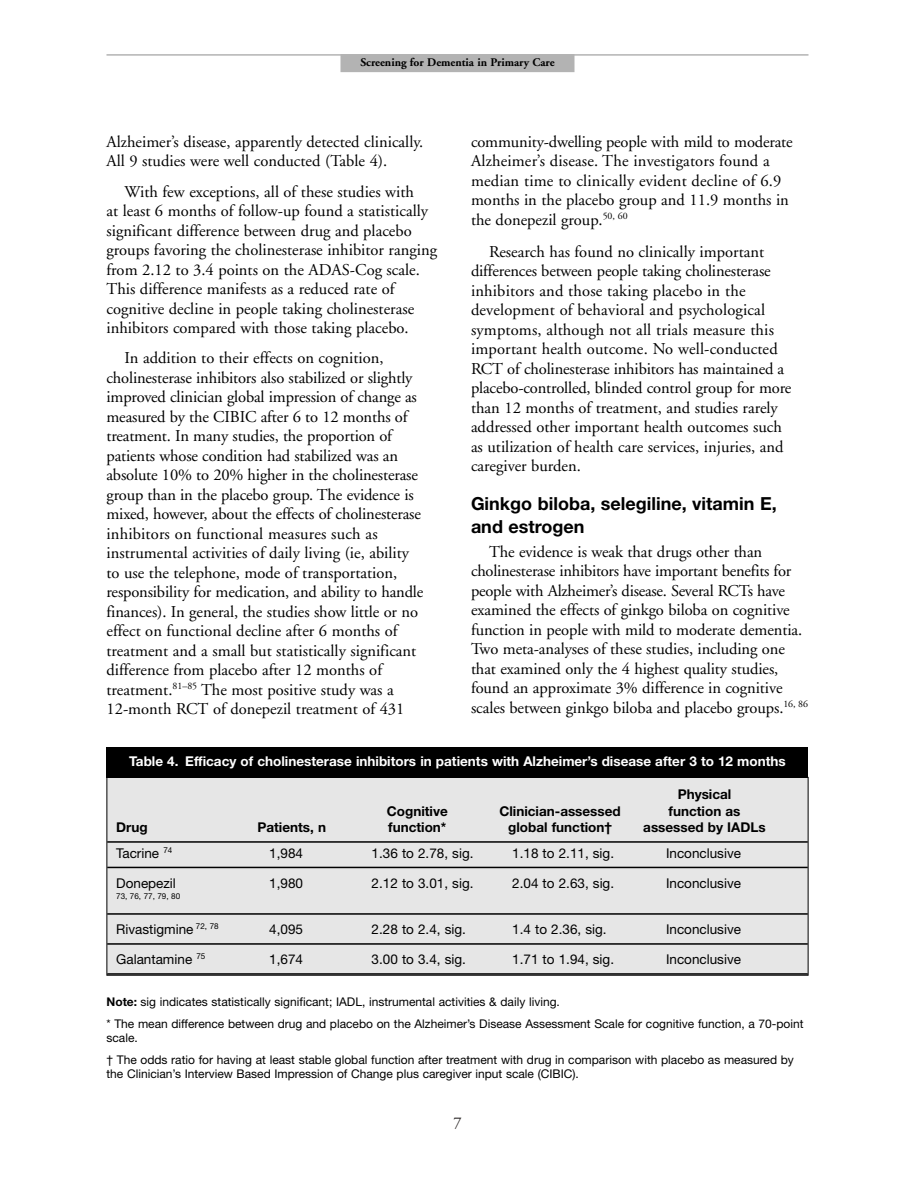
<style>
.page{position:relative;width:918px;height:1188px;background:#fff}
.page>*{position:absolute;margin:0;border:0;box-sizing:border-box;transform-origin:0 0}
.t1{font:700 18px/22.5px "Helvetica Neue";color:#000}
.t2{font:16.5px/19.5px "Adobe Garamond";color:#000}
.t3{font:16.5px "Adobe Garamond";color:#231f1f}
.t4{font:13.5px "Helvetica Neue";color:#000}
.t5{font:700 13.5px "Helvetica Neue";color:#000}
.t6{font:700 13.5px "Helvetica Neue";color:#fff}
.t7{font:12px/22.5px "Helvetica Neue";color:#000}
.t8{font:700 11.7px "Adobe Garamond";color:#000}
.t9{font:8.1px "Helvetica Neue";color:#000}
.s1{font-weight:700}
</style>
<div class="page">
<hr style="left:106px;top:54px;width:702px;height:2px;background:#b3b3b3">
<div style="left:340px;top:54px;width:234px;height:18px;background:#b3b3b3"></div>
<div style="left:107px;top:778px;width:701px;height:197px;background:#e6e6e6"></div>
<hr style="left:107px;top:841px;width:701px;height:2px;background:#000">
<hr style="left:107px;top:867px;width:701px;height:1px;background:#000">
<hr style="left:107px;top:913px;width:701px;height:2px;background:#000">
<hr style="left:107px;top:943px;width:701px;height:2px;background:#000">
<hr style="left:107px;top:973px;width:701px;height:2px;background:#000">
<div style="left:106px;top:777px;width:702px;height:199px;border:1px solid #000"></div>
<div style="left:106px;top:747px;width:702px;height:31px;background:#000"></div>
<p class="t8" style="left:360px;top:58px;width:196px">Screening for Dementia in Primary Care</p>
<p class="t2" style="left:106px;top:133px;width:318px">Alzheimer’s disease, apparently detected clinically.<br>All 9 studies were well conducted (Table 4).</p>
<p class="t2" style="left:106px;top:183px;width:332px;text-indent:18px">With few exceptions, all of these studies with<br>at least 6 months of follow-up found a statistically significant difference between drug and placebo groups favoring the cholinesterase inhibitor ranging from 2.12 to 3.4 points on the ADAS-Cog scale.<br>This difference manifests as a reduced rate of cognitive decline in people taking cholinesterase inhibitors compared with those taking placebo.</p>
<p class="t2" style="left:106px;top:350px;width:318px;text-indent:18px">In addition to their effects on cognition, cholinesterase inhibitors also stabilized or slightly improved clinician global impression of change as measured by the CIBIC after 6 to 12 months of treatment. In many studies, the proportion of patients whose condition had stabilized was an absolute 10% to 20% higher in the cholinesterase group than in the placebo group. The evidence is mixed, however, about the effects of cholinesterase inhibitors on functional measures such as instrumental activities of daily living (ie, ability to use the telephone, mode of transportation, responsibility for medication, and ability to handle finances). In general, the studies show little or no effect on functional decline after 6 months of treatment and a small but statistically significant difference from placebo after 12 months of treatment.<sup>81–85</sup> The most positive study was a 12-month RCT of donepezil treatment of 431</p>
<p class="t2" style="left:471px;top:133px;width:323px">community-dwelling people with mild to moderate Alzheimer’s disease. The investigators found a median time to clinically evident decline of 6.9 months in the placebo group and 11.9 months in the donepezil group.<sup>50,</sup> <sup>60</sup></p>
<p class="t2" style="left:471px;top:243px;width:322px;text-indent:18px">Research has found no clinically important differences between people taking cholinesterase inhibitors and those taking placebo in the development of behavioral and psychological symptoms, although not all trials measure this important health outcome. No well-conducted RCT of cholinesterase inhibitors has maintained a placebo-controlled, blinded control group for more than 12 months of treatment, and studies rarely addressed other important health outcomes such as utilization of health care services, injuries, and caregiver burden.</p>
<p class="t1" style="left:471px;top:494px;width:307px">Ginkgo biloba, selegiline, vitamin E, and estrogen</p>
<p class="t2" style="left:471px;top:544px;width:339px;text-indent:18px">The evidence is weak that drugs other than cholinesterase inhibitors have important benefits for people with Alzheimer’s disease. Several RCTs have examined the effects of ginkgo biloba on cognitive function in people with mild to moderate dementia.<br>Two meta-analyses of these studies, including one that examined only the 4 highest quality studies, found an approximate 3% difference in cognitive scales between ginkgo biloba and placebo groups.<sup>16,</sup> <sup>86</sup></p>
<p class="t6" style="left:129px;top:756px;width:658px">Table 4. Efficacy of cholinesterase inhibitors in patients with Alzheimer’s disease after 3 to 12 months</p>
<p class="t5" style="left:678px;top:790px;width:55px">Physical</p>
<p class="t5" style="left:387px;top:806px;width:62px">Cognitive</p>
<p class="t5" style="left:499px;top:806px;width:123px">Clinician-assessed</p>
<p class="t5" style="left:669px;top:806px;width:73px">function as</p>
<p class="t5" style="left:116px;top:823px;width:33px">Drug</p>
<p class="t5" style="left:257px;top:823px;width:70px">Patients, n</p>
<p class="t5" style="left:388px;top:823px;width:60px">function*</p>
<p class="t5" style="left:508px;top:823px;width:105px">global function†</p>
<p class="t5" style="left:643px;top:823px;width:124px">assessed by IADLs</p>
<p class="t4" style="left:116px;top:848px;width:58px">Tacrine <sup>74</sup></p>
<p class="t4" style="left:269px;top:848px;width:35px">1,984</p>
<p class="t4" style="left:372px;top:848px;width:103px">1.36 to 2.78, sig.</p>
<p class="t4" style="left:512px;top:848px;width:103px">1.18 to 2.11, sig.</p>
<p class="t4" style="left:666px;top:848px;width:76px">Inconclusive</p>
<p class="t4" style="left:116px;top:878px;width:61px">Donepezil</p>
<p class="t4" style="left:269px;top:878px;width:35px">1,980</p>
<p class="t4" style="left:372px;top:878px;width:103px">2.12 to 3.01, sig.</p>
<p class="t4" style="left:512px;top:878px;width:103px">2.04 to 2.63, sig.</p>
<p class="t4" style="left:666px;top:878px;width:76px">Inconclusive</p>
<p class="t9" style="left:116px;top:894px;width:65px">73, 76, 77, 79, 80</p>
<p class="t4" style="left:116px;top:925px;width:104px">Rivastigmine <sup>72,</sup> <sup>78</sup></p>
<p class="t4" style="left:269px;top:925px;width:35px">4,095</p>
<p class="t4" style="left:372px;top:925px;width:96px">2.28 to 2.4, sig.</p>
<p class="t4" style="left:512px;top:925px;width:96px">1.4 to 2.36, sig.</p>
<p class="t4" style="left:666px;top:925px;width:76px">Inconclusive</p>
<p class="t4" style="left:116px;top:955px;width:91px">Galantamine <sup>75</sup></p>
<p class="t4" style="left:269px;top:955px;width:35px">1,674</p>
<p class="t4" style="left:372px;top:955px;width:96px">3.00 to 3.4, sig.</p>
<p class="t4" style="left:512px;top:955px;width:103px">1.71 to 1.94, sig.</p>
<p class="t4" style="left:666px;top:955px;width:76px">Inconclusive</p>
<p class="t7" style="left:106px;top:991px;width:699px"><span class="s1">Note:</span> sig indicates statistically significant; IADL, instrumental activities &amp; daily living.<br>* The mean difference between drug and placebo on the Alzheimer’s Disease Assessment Scale for cognitive function, a 70-point</p>
<p class="t7" style="left:106px;top:1027px;width:689px">scale.<br>† The odds ratio for having at least stable global function after treatment with drug in comparison with placebo as measured by</p>
<p class="t7" style="left:106px;top:1063px;width:474px">the Clinician’s Interview Based Impression of Change plus caregiver input scale (CIBIC).</p>
<p class="t3" style="left:453px;top:1116px;width:10px">7</p>
</div>
